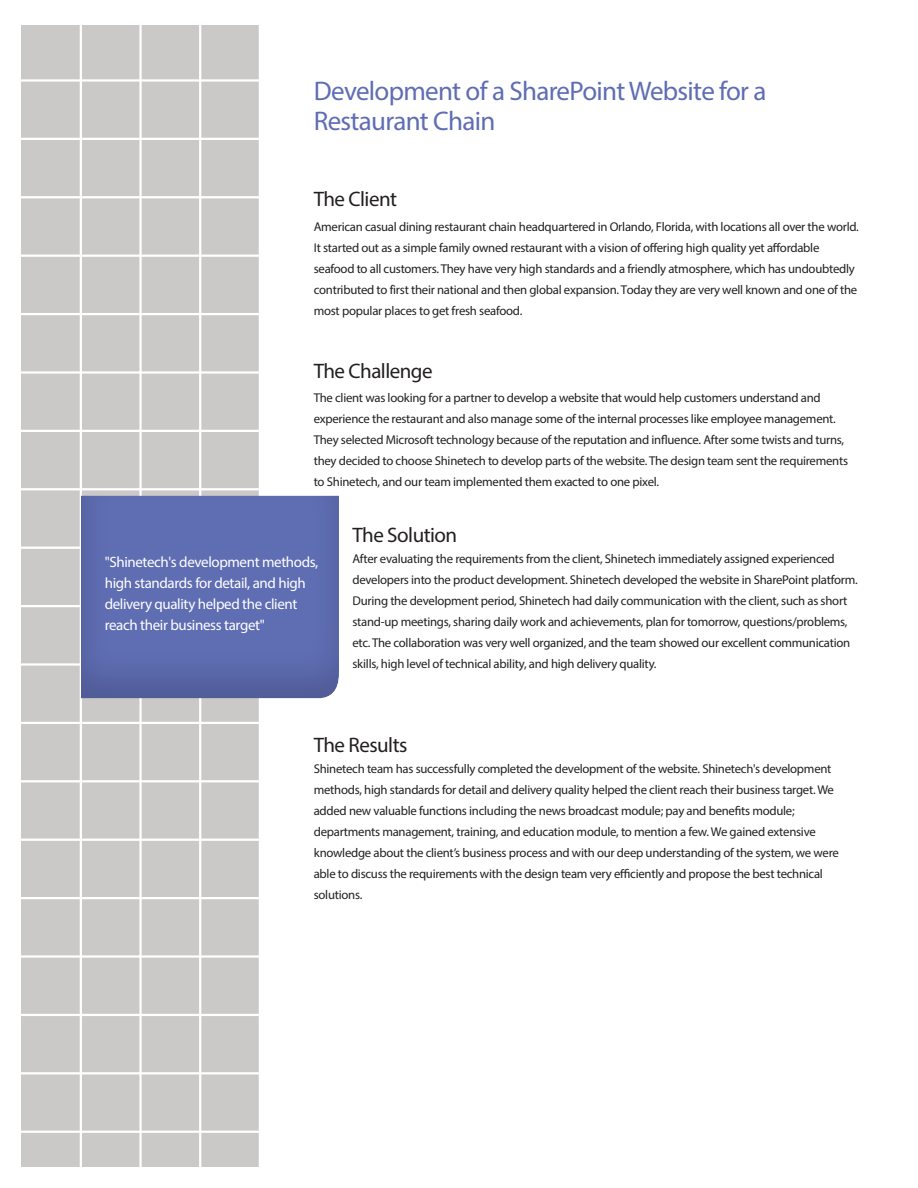
<style>
.page{position:relative;width:918px;height:1188px;background:#fff}
.page>*{position:absolute;margin:0;border:0;box-sizing:border-box;transform-origin:0 0}
.t1{font:27px/30px "Myriad Pro";letter-spacing:-.025em;color:#5f6db3}
.t2{font:21px "Myriad Pro";letter-spacing:-.025em;color:#231f20}
.t3{font:15px/21px "Myriad Pro";letter-spacing:-.025em;color:#fff}
.t4{font:12.75px/21px "Myriad Pro";letter-spacing:-.02em;color:#231f20}
</style>
<div class="page">
<div style="left:21px;top:25px;width:239px;height:1141px;background:#cbc8c8"></div>
<hr style="left:80px;top:25px;width:2px;height:1162px;background:#fff">
<hr style="left:139px;top:25px;width:3px;height:1162px;background:#fff">
<hr style="left:199px;top:25px;width:2px;height:1162px;background:#fff">
<hr style="left:259px;top:25px;width:2px;height:1162px;background:#fff">
<hr style="left:21px;top:79px;width:240px;height:3px;background:#fff">
<hr style="left:21px;top:138px;width:240px;height:2px;background:#fff">
<hr style="left:21px;top:196px;width:240px;height:2px;background:#fff">
<hr style="left:21px;top:255px;width:240px;height:2px;background:#fff">
<hr style="left:21px;top:313px;width:240px;height:2px;background:#fff">
<hr style="left:21px;top:371px;width:240px;height:3px;background:#fff">
<hr style="left:21px;top:430px;width:240px;height:2px;background:#fff">
<hr style="left:21px;top:488px;width:240px;height:2px;background:#fff">
<hr style="left:21px;top:547px;width:240px;height:2px;background:#fff">
<hr style="left:21px;top:605px;width:240px;height:2px;background:#fff">
<hr style="left:21px;top:663px;width:240px;height:3px;background:#fff">
<hr style="left:21px;top:722px;width:240px;height:2px;background:#fff">
<hr style="left:21px;top:780px;width:240px;height:2px;background:#fff">
<hr style="left:21px;top:839px;width:240px;height:2px;background:#fff">
<hr style="left:21px;top:897px;width:240px;height:2px;background:#fff">
<hr style="left:21px;top:955px;width:240px;height:3px;background:#fff">
<hr style="left:21px;top:1014px;width:240px;height:2px;background:#fff">
<hr style="left:21px;top:1072px;width:240px;height:2px;background:#fff">
<hr style="left:21px;top:1131px;width:240px;height:2px;background:#fff">
<div style="left:70px;top:487px;width:271px;height:211px;background:#231f20;opacity:.19"></div>
<p class="t1" style="left:314px;top:75px;width:454px">Development of a SharePoint Website for a<br>Restaurant Chain</p>
<p class="t2" style="left:314px;top:186px;width:85px">The Client</p>
<p class="t4" style="left:314px;top:216px;width:547px">American casual dining restaurant chain headquartered in Orlando, Florida, with locations all over the world.<br>It started out as a simple family owned restaurant with a vision of offering high quality yet affordable seafood to all customers. They have very high standards and a friendly atmosphere, which has undoubtedly contributed to first their national and then global expansion. Today they are very well known and one of the most popular places to get fresh seafood.</p>
<p class="t2" style="left:314px;top:358px;width:120px">The Challenge</p>
<p class="t4" style="left:314px;top:387px;width:536px">The client was looking for a partner to develop a website that would help customers understand and experience the restaurant and also manage some of the internal processes like employee management.<br>They selected Microsoft technology because of the reputation and influence. After some twists and turns, they decided to choose Shinetech to develop parts of the website. The design team sent the requirements to Shinetech, and our team implemented them exacted to one pixel.</p>
<p class="t2" style="left:352px;top:522px;width:106px">The Solution</p>
<p class="t4" style="left:352px;top:548px;width:507px">After evaluating the requirements from the client, Shinetech immediately assigned experienced developers into the product development. Shinetech developed the website in SharePoint platform.<br>During the development period, Shinetech had daily communication with the client, such as short stand-up meetings, sharing daily work and achievements, plan for tomorrow, questions/problems, etc. The collaboration was very well organized, and the team showed our excellent communication skills, high level of technical ability, and high delivery quality.</p>
<p class="t3" style="left:105px;top:551px;width:215px">"Shinetech's development methods, high standards for detail, and high delivery quality helped the client reach their business target"</p>
<p class="t2" style="left:314px;top:732px;width:95px">The Results</p>
<p class="t4" style="left:314px;top:758px;width:527px">Shinetech team has successfully completed the development of the website. Shinetech's development methods, high standards for detail and delivery quality helped the client reach their business target. We added new valuable functions including the news broadcast module; pay and benefits module; departments management, training, and education module, to mention a few. We gained extensive knowledge about the client’s business process and with our deep understanding of the system, we were able to discuss the requirements with the design team very efficiently and propose the best technical solutions.</p>
</div>
